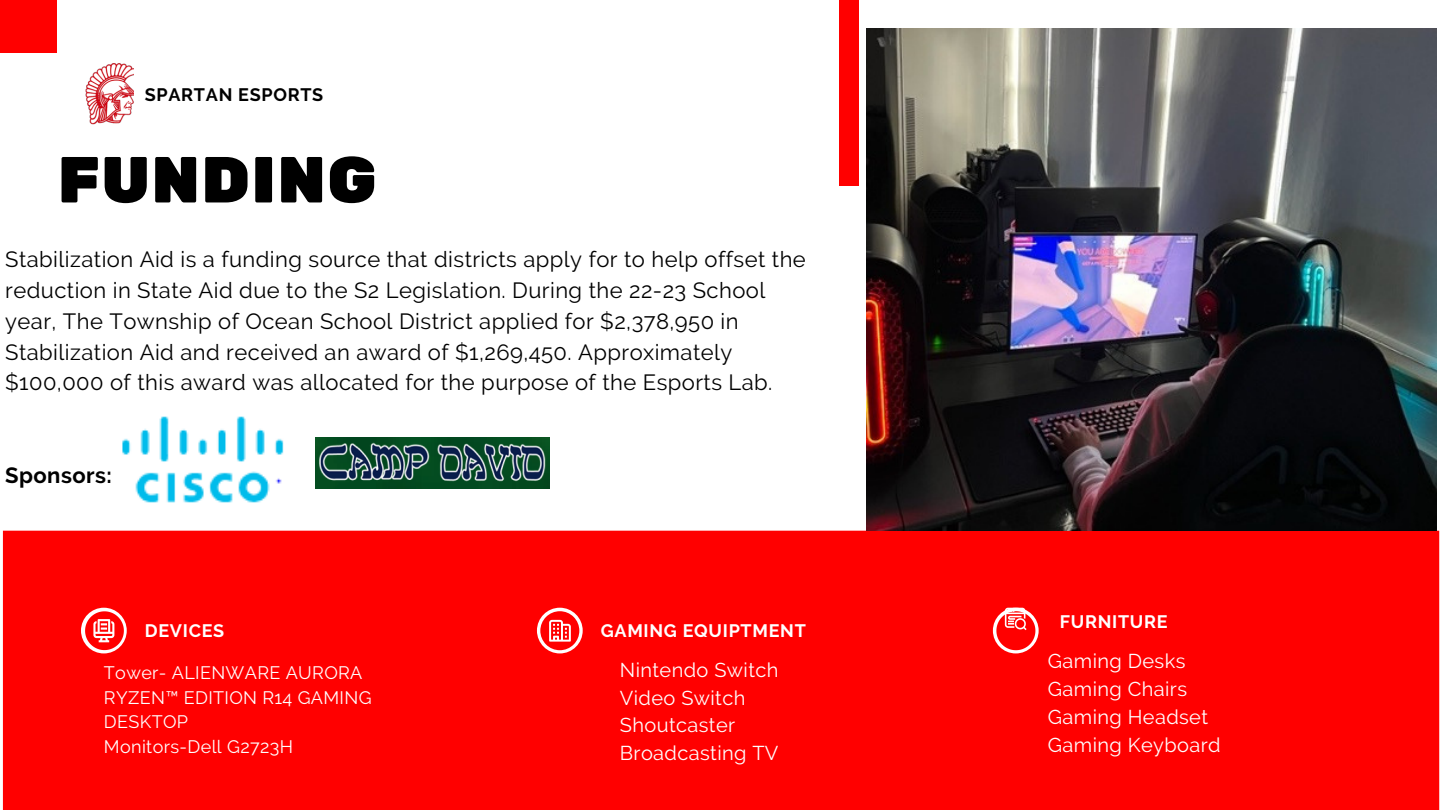
<style>
.page{position:relative;width:1440px;height:810px;background:#fff}
.page>*{position:absolute;margin:0;border:0;box-sizing:border-box;transform-origin:0 0}
.t1{font:65px "Rubik One";letter-spacing:.01em;color:#000}
.t2{font:22px/30.8px "Raleway";letter-spacing:.02em;color:#000}
.t3{font:700 22px "Raleway";letter-spacing:.02em;color:#000}
.t4{font:20px "Raleway";letter-spacing:.02em;color:#fff}
.t5{font:18px/24.8px "Raleway";letter-spacing:.02em;color:#fff}
.t6{font:700 18px "Raleway";letter-spacing:.04em;color:#fff}
.t7{font:700 18px "Raleway";letter-spacing:.04em;color:#000}
</style>
<div class="page">
<div style="left:3px;top:531px;width:1436px;height:279px;background:#f00"></div>
<svg style="left:81px;top:608px;width:46px;height:45px"></svg>
<svg style="left:537px;top:608px;width:46px;height:45px"></svg>
<svg style="left:993px;top:608px;width:46px;height:45px"></svg>
<div style="left:839px;top:0;width:20px;height:186px;background:#f00"></div>
<div style="left:0;top:0;width:57px;height:53px;background:#f00"></div>
<img style="left:85px;top:63px;width:49px;height:62px">
<img style="left:316px;top:438px;width:233px;height:50px">
<img style="left:867px;top:29px;width:570px;height:502px">
<img style="left:122px;top:416px;width:162px;height:87px">
<p class="t7" style="left:145px;top:84px;width:180px">SPARTAN ESPORTS</p>
<p class="t1" style="left:57px;top:142px;width:321px">FUNDING</p>
<p class="t2" style="left:5px;top:244px;width:802px">Stabilization Aid is a funding source that districts apply for to help offset the reduction in State Aid due to the S2 Legislation. During the 22-23 School year, The Township of Ocean School District applied for $2,378,950 in Stabilization Aid and received an award of $1,269,450. Approximately $100,000 of this award was allocated for the purpose of the Esports Lab.</p>
<p class="t3" style="left:5px;top:462px;width:108px">Sponsors:</p>
<p class="t6" style="left:145px;top:620px;width:81px">DEVICES</p>
<p class="t6" style="left:601px;top:620px;width:207px">GAMING EQUIPTMENT</p>
<p class="t5" style="left:104px;top:660px;width:269px">Tower- ALIENWARE AURORA<br>RYZEN™ EDITION R14 GAMING<br>DESKTOP</p>
<p class="t5" style="left:104px;top:734px;width:191px">Monitors-Dell G2723H</p>
<p class="t4" style="left:620px;top:658px;width:160px">Nintendo Switch</p>
<p class="t4" style="left:620px;top:686px;width:127px">Video Switch</p>
<p class="t4" style="left:620px;top:714px;width:117px">Shoutcaster</p>
<p class="t4" style="left:620px;top:741px;width:160px">Broadcasting TV</p>
<p class="t6" style="left:1060px;top:611px;width:109px">FURNITURE</p>
<p class="t4" style="left:1048px;top:650px;width:139px">Gaming Desks</p>
<p class="t4" style="left:1048px;top:677px;width:141px">Gaming Chairs</p>
<p class="t4" style="left:1048px;top:705px;width:162px">Gaming Headset</p>
<p class="t4" style="left:1048px;top:733px;width:174px">Gaming Keyboard</p>
</div>
